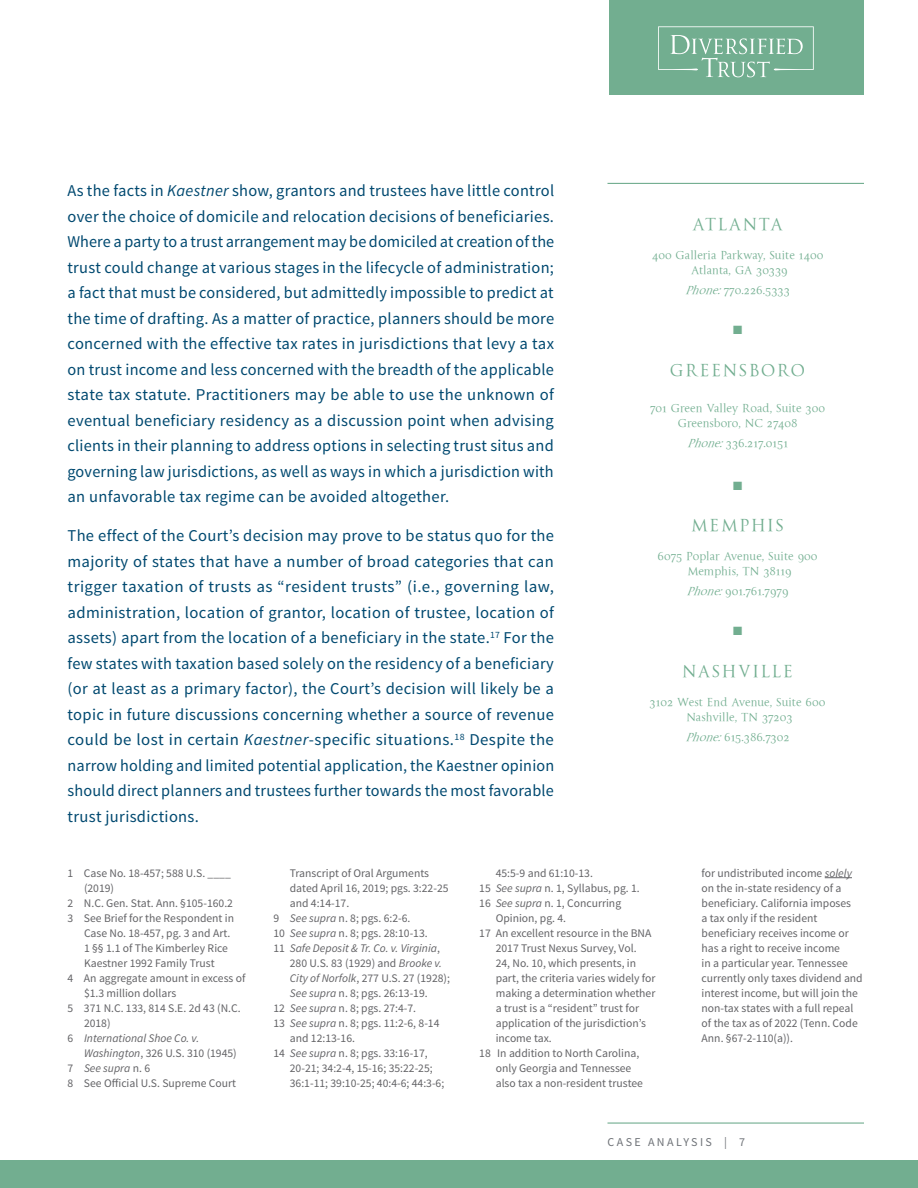
<style>
.page{position:relative;width:918px;height:1188px;background:#fff}
.page>*{position:absolute;margin:0;border:0;box-sizing:border-box;transform-origin:0 0}
.t1{font:18px "La Gioconda OSTT";letter-spacing:.09em;color:#72ae90}
.Body_Page1{font:16.5px/25.5px "Source Sans Pro";letter-spacing:.02em;color:#004970;text-align:justify}
.t2{font:12px/15px "La Gioconda OSTT";color:#72ae90;text-align:center}
.t3{font:12px "Source Sans Pro";letter-spacing:.2em;color:#6e7277}
.t4{font:12px "Zapf Dingbats ITC";color:#72ae90}
.t5{font:11.7px/15px "Source Sans Pro";color:#636366}
.t6{font:italic 11.7px/15px "Source Sans Pro";color:#636366}
.s1{font-style:italic}
.s2{font-style:normal}
</style>
<div class="page">
<div style="left:609px;top:0;width:255px;height:94px;background:#72ae90"></div>
<svg style="left:658px;top:26px;width:156px;height:51px"></svg>
<div style="left:0;top:1161px;width:918px;height:27px;background:#72ae90"></div>
<hr style="left:608px;top:1122px;width:256px;height:2px;background:#72ae90">
<hr style="left:608px;top:183px;width:256px;height:1px;background:#72ae90">
<svg style="left:825px;top:877px;width:27px;height:1px"></svg>
<p class="Body_Page1" style="left:68px;top:178px;width:488px">As the facts in <span class="s1">Kaestner</span> show, grantors and trustees have little control over the choice of domicile and relocation decisions of beneficiaries.<br>Where a party to a trust arrangement may be domiciled at creation of the trust could change at various stages in the lifecycle of administration; a fact that must be considered, but admittedly impossible to predict at the time of drafting. As a matter of practice, planners should be more concerned with the effective tax rates in jurisdictions that levy a tax on trust income and less concerned with the breadth of the applicable state tax statute. Practitioners may be able to use the unknown of eventual beneficiary residency as a discussion point when advising clients in their planning to address options in selecting trust situs and governing law jurisdictions, as well as ways in which a jurisdiction with an unfavorable tax regime can be avoided altogether.</p>
<p class="Body_Page1" style="left:68px;top:523px;width:488px">The effect of the Court’s decision may prove to be status quo for the majority of states that have a number of broad categories that can trigger taxation of trusts as “resident trusts” (i.e., governing law, administration, location of grantor, location of trustee, location of assets) apart from the location of a beneficiary in the state.<sup>17</sup> For the few states with taxation based solely on the residency of a beneficiary (or at least as a primary factor), the Court’s decision will likely be a topic in future discussions concerning whether a source of revenue could be lost in certain <span class="s1">Kaestner</span>-specific situations.<sup>18</sup> Despite the narrow holding and limited potential application, the Kaestner opinion should direct planners and trustees further towards the most favorable trust jurisdictions.</p>
<p class="t1" style="left:692px;top:214px;width:92px">ATLANTA</p>
<p class="t2" style="left:652px;top:247px;width:173px">400 Galleria Parkway, Suite 1400<br>Atlanta, GA 30339</p>
<p class="t2" style="left:685px;top:282px;width:106px"><span class="s1">Phone:</span>770.226.5333</p>
<p class="t4" style="left:733px;top:325px;width:11px">■</p>
<p class="t1" style="left:670px;top:359px;width:137px">GREENSBORO</p>
<p class="t2" style="left:650px;top:400px;width:177px">701 Green Valley Road, Suite 300<br>Greensboro, NC 27408</p>
<p class="t2" style="left:687px;top:435px;width:102px"><span class="s1">Phone:</span>336.217.0151</p>
<p class="t4" style="left:733px;top:480px;width:11px">■</p>
<p class="t1" style="left:691px;top:515px;width:94px">MEMPHIS</p>
<p class="t2" style="left:658px;top:548px;width:162px">6075 Poplar Avenue, Suite 900<br>Memphis, TN 38119</p>
<p class="t2" style="left:687px;top:584px;width:104px"><span class="s1">Phone:</span>901.761.7979</p>
<p class="t4" style="left:733px;top:625px;width:11px">■</p>
<p class="t1" style="left:682px;top:660px;width:112px">NASHVILLE</p>
<p class="t2" style="left:650px;top:694px;width:177px">3102 West End Avenue, Suite 600<br>Nashville, TN 37203</p>
<p class="t2" style="left:685px;top:730px;width:106px"><span class="s1">Phone:</span>615.386.7302</p>
<p class="t5" style="left:84px;top:865px;width:148px;text-indent:-16px">1 Case No. 18-457; 588 U.S. ____ (2019)</p>
<p class="t5" style="left:68px;top:895px;width:167px">2 N.C. Gen. Stat. Ann. §105-160.2</p>
<p class="t5" style="left:84px;top:910px;width:152px;text-indent:-16px">3 See Brief for the Respondent in<br>Case No. 18-457, pg. 3 and Art.<br>1 §§ 1.1 of The Kimberley Rice<br>Kaestner 1992 Family Trust</p>
<p class="t5" style="left:84px;top:970px;width:163px;text-indent:-16px">4 An aggregate amount in excess of $1.3 million dollars</p>
<p class="t5" style="left:84px;top:1000px;width:158px;text-indent:-16px">5 371 N.C. 133, 814 S.E. 2d 43 (N.C.<br>2018)</p>
<p class="t6" style="left:84px;top:1030px;width:154px;text-indent:-16px"><span class="s2">6</span> International Shoe Co. v.<br>Washington<span class="s2">, 326 U.S. 310 (1945)</span></p>
<p class="t6" style="left:68px;top:1060px;width:84px"><span class="s2">7</span> See supra <span class="s2">n. 6</span></p>
<p class="t5" style="left:68px;top:1075px;width:170px">8 See Official U.S. Supreme Court</p>
<p class="t5" style="left:290px;top:865px;width:160px">Transcript of Oral Arguments dated April 16, 2019; pgs. 3:22-25 and 4:14-17.</p>
<p class="t5" style="left:273px;top:910px;width:139px">9 <span class="s1">See supra</span> n. 8; pgs. 6:2-6.</p>
<p class="t5" style="left:273px;top:925px;width:156px">10 <span class="s1">See supra</span> n. 8; pgs. 28:10-13.</p>
<p class="t6" style="left:290px;top:940px;width:162px;text-indent:-16px"><span class="s2">11</span> Safe Deposit &amp; Tr. Co. v. Virginia<span class="s2">, 280 U.S. 83 (1929) and</span> Brooke v.<br>City of Norfolk<span class="s2">, 277 U.S. 27 (1928); </span>See supra <span class="s2">n. 8; pgs. 26:13-19.</span></p>
<p class="t5" style="left:273px;top:1000px;width:144px">12 <span class="s1">See supra</span> n. 8; pgs. 27:4-7.</p>
<p class="t5" style="left:290px;top:1015px;width:151px;text-indent:-16px">13 <span class="s1">See supra</span> n. 8; pgs. 11:2-6, 8-14 and 12:13-16.</p>
<p class="t5" style="left:290px;top:1045px;width:156px;text-indent:-16px">14 <span class="s1">See supra</span> n. 8; pgs. 33:16-17,<br>20-21; 34:2-4, 15-16; 35:22-25;<br>36:1-11; 39:10-25; 40:4-6; 44:3-6;</p>
<p class="t5" style="left:496px;top:865px;width:99px">45:5-9 and 61:10-13.</p>
<p class="t5" style="left:479px;top:880px;width:162px">15 <span class="s1">See supra</span> n. 1, Syllabus, pg. 1.</p>
<p class="t5" style="left:496px;top:895px;width:127px;text-indent:-16px">16 <span class="s1">See supra</span> n. 1, Concurring<br>Opinion, pg. 4.</p>
<p class="t5" style="left:496px;top:925px;width:161px;text-indent:-16px">17 An excellent resource in the BNA<br>2017 Trust Nexus Survey, Vol.<br>24, No. 10, which presents, in part, the criteria varies widely for making a determination whether a trust is a “resident” trust for application of the jurisdiction’s income tax.</p>
<p class="t5" style="left:496px;top:1045px;width:149px;text-indent:-16px">18 In addition to North Carolina, only Georgia and Tennessee also tax a non-resident trustee</p>
<p class="t5" style="left:702px;top:865px;width:163px">for undistributed income <span class="s1">solely </span>on the in-state residency of a beneficiary. California imposes<br>a tax only if the resident beneficiary receives income or has a right to receive income<br>in a particular year. Tennessee currently only taxes dividend and interest income, but will join the non-tax states with a full repeal of the tax as of 2022 (Tenn. Code<br>Ann. §67-2-110(a)).</p>
<p class="t3" style="left:608px;top:1135px;width:139px">CASE ANALYSIS | 7</p>
</div>
